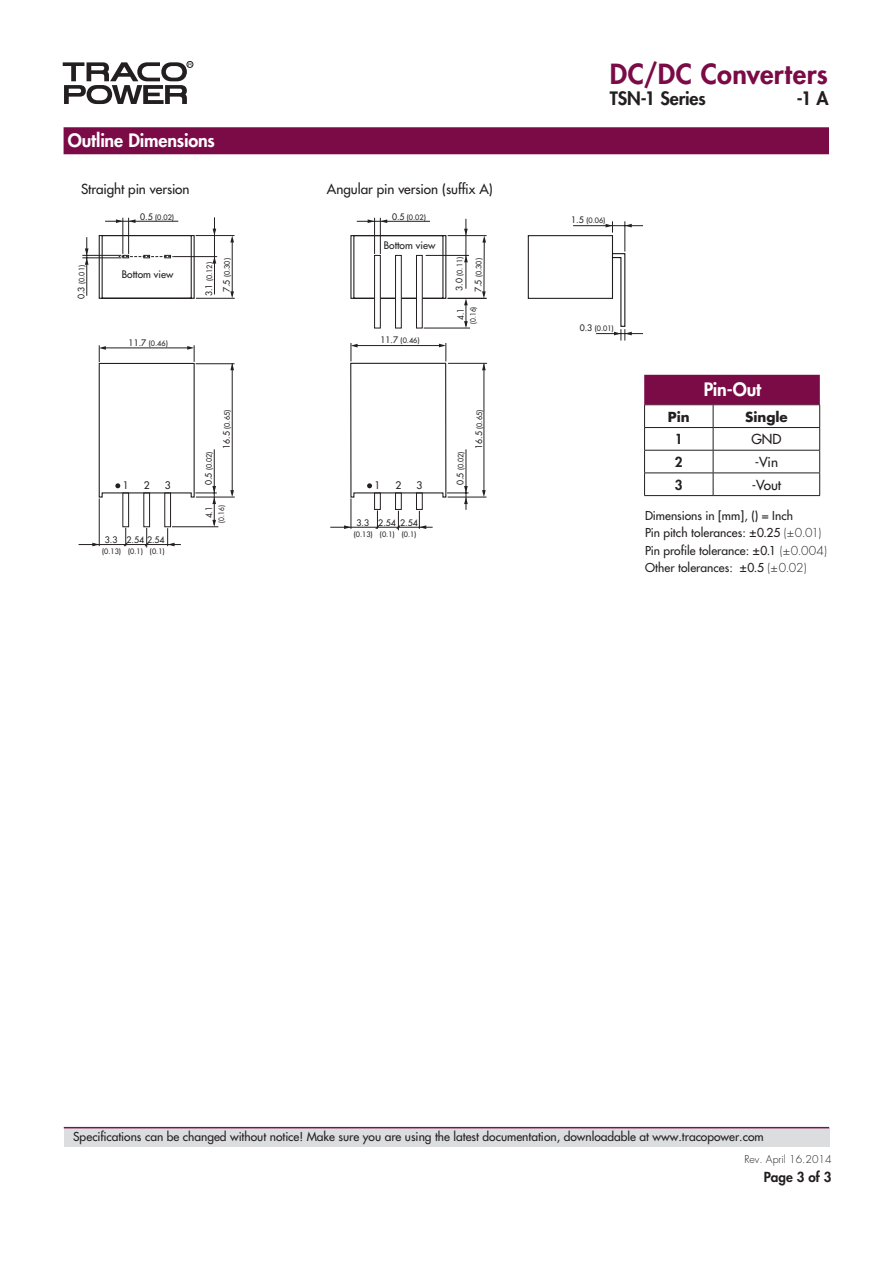
<style>
.page{position:relative;width:893px;height:1263px;background:#fff}
.page>*{position:absolute;margin:0;border:0;box-sizing:border-box;transform-origin:0 0}
.t1{font:800 27px "Futura";letter-spacing:.015em;color:#7b0b46}
.t2{font:800 18px "Futura";letter-spacing:-.01em;color:#fff}
.t3{font:800 18px "Futura";letter-spacing:-.01em;color:#231f20}
.t4{font:13.5px "Futura";letter-spacing:-.005em;color:#231f20}
.t5{font:800 13.5px "Futura";color:#231f20}
.t6{font:700 13.5px "Futura";color:#231f20}
.t7{font:12px/17.2px "Futura";color:#231f20}
.t8{font:300 10.5px "Futura";color:#231f20}
.t9{font:10.2px "Futura";color:#231f20}
.t10{font:8.7px "Futura";color:#231f20}
.t11{font:8.7px "Futura";color:#231f20;scale:.9 1}
.t12{font:7.35px "Futura";color:#231f20}
.t13{font:7.35px "Futura";color:#231f20;scale:.9 1}
.s1{font-size:8.7px}
.s2{font-weight:300}
</style>
<div class="page">
<div style="left:187px;top:61px;width:6px;height:7px;border:1px solid #231f20;border-radius:50%"></div>
<svg style="left:63px;top:62px;width:129px;height:42px"></svg>
<div style="left:64px;top:1128px;width:765px;height:18px;background:#dcdddf"></div>
<hr style="left:64px;top:1127px;width:765px;height:1px;background:#77154d">
<div style="left:64px;top:127px;width:765px;height:27px;background:#7b0b46"></div>
<hr style="left:644px;top:404px;width:69px;height:1px;background:#231f20">
<hr style="left:713px;top:404px;width:107px;height:1px;background:#231f20">
<hr style="left:644px;top:427px;width:69px;height:1px;background:#231f20">
<hr style="left:713px;top:427px;width:107px;height:1px;background:#231f20">
<hr style="left:644px;top:450px;width:69px;height:1px;background:#231f20">
<hr style="left:713px;top:450px;width:107px;height:1px;background:#231f20">
<hr style="left:644px;top:473px;width:69px;height:1px;background:#231f20">
<svg style="left:644px;top:405px;width:1px;height:90px"></svg>
<hr style="left:713px;top:473px;width:107px;height:1px;background:#231f20">
<svg style="left:713px;top:405px;width:1px;height:90px"></svg>
<svg style="left:819px;top:405px;width:1px;height:90px"></svg>
<hr style="left:644px;top:495px;width:69px;height:1px;background:#231f20">
<hr style="left:713px;top:495px;width:107px;height:1px;background:#231f20">
<div style="left:644px;top:375px;width:176px;height:29px;background:#7b0b46"></div>
<hr style="left:172px;top:526px;width:46px;height:1px;background:#231f20">
<hr style="left:196px;top:497px;width:39px;height:1px;background:#231f20">
<hr style="left:196px;top:363px;width:39px;height:1px;background:#231f20">
<svg style="left:230px;top:490px;width:4px;height:7px"></svg>
<svg style="left:230px;top:363px;width:4px;height:7px"></svg>
<hr style="left:232px;top:363px;width:1px;height:131px;background:#231f20">
<hr style="left:79px;top:544px;width:102px;height:1px;background:#231f20">
<hr style="left:196px;top:298px;width:39px;height:1px;background:#231f20">
<hr style="left:196px;top:235px;width:39px;height:1px;background:#231f20">
<svg style="left:230px;top:291px;width:4px;height:7px"></svg>
<svg style="left:230px;top:236px;width:4px;height:6px"></svg>
<hr style="left:232px;top:241px;width:1px;height:54px;background:#231f20">
<hr style="left:174px;top:256px;width:43px;height:1px;background:#231f20">
<hr style="left:214px;top:217px;width:1px;height:77px;background:#231f20">
<hr style="left:82px;top:255px;width:39px;height:1px;background:#231f20">
<hr style="left:82px;top:258px;width:39px;height:1px;background:#231f20">
<hr style="left:123px;top:218px;width:1px;height:36px;background:#231f20">
<hr style="left:128px;top:218px;width:1px;height:36px;background:#231f20">
<hr style="left:87px;top:237px;width:1px;height:59px;background:#231f20">
<svg style="left:85px;top:248px;width:4px;height:17px"></svg>
<svg style="left:129px;top:219px;width:7px;height:4px"></svg>
<hr style="left:105px;top:221px;width:73px;height:1px;background:#231f20">
<svg style="left:116px;top:219px;width:7px;height:4px"></svg>
<svg style="left:92px;top:345px;width:125px;height:202px"></svg>
<svg style="left:350px;top:234px;width:97px;height:65px"></svg>
<div style="left:374px;top:255px;width:7px;height:73px;background:#fff;border:1px solid #231f20"></div>
<div style="left:395px;top:255px;width:7px;height:73px;background:#fff;border:1px solid #231f20"></div>
<div style="left:416px;top:255px;width:7px;height:73px;background:#fff;border:1px solid #231f20"></div>
<hr style="left:448px;top:497px;width:38px;height:1px;background:#231f20">
<hr style="left:448px;top:363px;width:39px;height:1px;background:#231f20">
<svg style="left:482px;top:490px;width:4px;height:7px"></svg>
<svg style="left:482px;top:363px;width:4px;height:7px"></svg>
<hr style="left:484px;top:363px;width:1px;height:131px;background:#231f20">
<hr style="left:330px;top:527px;width:103px;height:1px;background:#231f20">
<hr style="left:448px;top:235px;width:39px;height:1px;background:#231f20">
<svg style="left:482px;top:291px;width:4px;height:7px"></svg>
<svg style="left:482px;top:236px;width:4px;height:6px"></svg>
<hr style="left:484px;top:241px;width:1px;height:55px;background:#231f20">
<hr style="left:426px;top:255px;width:43px;height:1px;background:#231f20">
<hr style="left:466px;top:219px;width:1px;height:70px;background:#231f20">
<svg style="left:464px;top:255px;width:4px;height:7px"></svg>
<svg style="left:464px;top:229px;width:4px;height:7px"></svg>
<hr style="left:374px;top:218px;width:1px;height:36px;background:#231f20">
<hr style="left:380px;top:218px;width:1px;height:36px;background:#231f20">
<hr style="left:357px;top:221px;width:73px;height:1px;background:#231f20">
<svg style="left:368px;top:219px;width:19px;height:4px"></svg>
<svg style="left:344px;top:343px;width:125px;height:187px"></svg>
<hr style="left:424px;top:328px;width:46px;height:1px;background:#231f20">
<hr style="left:448px;top:298px;width:38px;height:1px;background:#231f20">
<svg style="left:464px;top:299px;width:4px;height:29px"></svg>
<hr style="left:596px;top:333px;width:47px;height:1px;background:#231f20">
<svg style="left:98px;top:234px;width:97px;height:65px"></svg>
<div style="left:528px;top:235px;width:85px;height:64px;border:1px solid #231f20"></div>
<svg style="left:612px;top:253px;width:20px;height:88px"></svg>
<hr style="left:625px;top:221px;width:1px;height:31px;background:#231f20">
<hr style="left:573px;top:225px;width:70px;height:1px;background:#231f20">
<svg style="left:606px;top:221px;width:7px;height:12px"></svg>
<svg style="left:625px;top:224px;width:7px;height:3px"></svg>
<h2 class="t2" style="left:68px;top:129px;width:149px">Outline Dimensions</h2>
<p class="t4" style="left:81px;top:181px;width:110px">Straight pin version</p>
<p class="t4" style="left:327px;top:181px;width:167px">Angular pin version (suffix A)</p>
<p class="t12" style="left:77px;top:299px;width:36px;rotate:-90deg"><span class="s1">0.3</span> (0.01)</p>
<p class="t10" style="left:140px;top:211px;width:14px">0.5</p>
<p class="t12" style="left:155px;top:212px;width:20px">(0.02)</p>
<p class="t9" style="left:122px;top:268px;width:53px">Bottom view</p>
<p class="t12" style="left:129px;top:338px;width:41px"><span class="s1">11.7</span> (0.46)</p>
<p class="t9" style="left:123px;top:478px;width:7px">1</p>
<p class="t9" style="left:144px;top:478px;width:7px">2</p>
<p class="t9" style="left:165px;top:478px;width:7px">3</p>
<p class="t10" style="left:127px;top:534px;width:40px">2.54 2.54</p>
<p class="t10" style="left:105px;top:534px;width:14px">3.3</p>
<p class="t12" style="left:102px;top:547px;width:20px">(0.13)</p>
<p class="t12" style="left:128px;top:547px;width:38px">(0.1) (0.1)</p>
<p class="t12" style="left:205px;top:296px;width:36px;rotate:-90deg"><span class="s1">3.1</span> (0.12)</p>
<p class="t12" style="left:222px;top:277px;width:20px;rotate:-90deg">(0.30)</p>
<p class="t10" style="left:221px;top:292px;width:14px;rotate:-90deg">7.5</p>
<p class="t12" style="left:205px;top:485px;width:35px;rotate:-90deg"><span class="s1">0.5</span> (0.02)</p>
<p class="t12" style="left:222px;top:449px;width:41px;rotate:-90deg"><span class="s1">16.5</span> (0.65)</p>
<p class="t11" style="left:204px;top:518px;width:14px;rotate:-90deg">4.1</p>
<p class="t13" style="left:217px;top:523px;width:20px;rotate:-90deg">(0.16)</p>
<p class="t10" style="left:392px;top:211px;width:14px">0.5</p>
<p class="t12" style="left:407px;top:212px;width:20px">(0.02)</p>
<p class="t9" style="left:384px;top:238px;width:53px">Bottom view</p>
<p class="t12" style="left:380px;top:336px;width:41px"><span class="s1">11.7</span> (0.46)</p>
<p class="t12" style="left:455px;top:291px;width:36px;rotate:-90deg"><span class="s1">3.0</span> (0.11)</p>
<p class="t12" style="left:474px;top:292px;width:36px;rotate:-90deg"><span class="s1">7.5</span> (0.30)</p>
<p class="t11" style="left:455px;top:320px;width:14px;rotate:-90deg">4.1</p>
<p class="t13" style="left:469px;top:324px;width:20px;rotate:-90deg">(0.16)</p>
<p class="t9" style="left:375px;top:478px;width:7px">1</p>
<p class="t9" style="left:395px;top:478px;width:7px">2</p>
<p class="t9" style="left:416px;top:478px;width:7px">3</p>
<p class="t10" style="left:378px;top:517px;width:19px">2.54</p>
<p class="t12" style="left:380px;top:530px;width:38px">(0.1) (0.1)</p>
<p class="t10" style="left:400px;top:517px;width:19px">2.54</p>
<p class="t10" style="left:357px;top:517px;width:14px">3.3</p>
<p class="t12" style="left:354px;top:530px;width:20px">(0.13)</p>
<p class="t12" style="left:456px;top:485px;width:35px;rotate:-90deg"><span class="s1">0.5</span> (0.02)</p>
<p class="t12" style="left:475px;top:449px;width:41px;rotate:-90deg"><span class="s1">16.5</span> (0.65)</p>
<h1 class="t1" style="left:610px;top:57px;width:219px">DC/DC Converters</h1>
<h2 class="t3" style="left:610px;top:87px;width:97px">TSN-1 Series</h2>
<h2 class="t3" style="left:797px;top:87px;width:33px">-1 A</h2>
<p class="t12" style="left:571px;top:216px;width:36px"><span class="s1">1.5</span> (0.06)</p>
<p class="t12" style="left:580px;top:324px;width:36px"><span class="s1">0.3</span> (0.01)</p>
<h2 class="t2" style="left:704px;top:378px;width:59px">Pin-Out</h2>
<p class="t6" style="left:668px;top:407px;width:23px">Pin</p>
<p class="t6" style="left:745px;top:407px;width:44px">Single</p>
<p class="t5" style="left:675px;top:431px;width:9px">1</p>
<p class="t4" style="left:751px;top:431px;width:32px">GND</p>
<p class="t5" style="left:675px;top:453px;width:9px">2</p>
<p class="t4" style="left:755px;top:453px;width:25px">-Vin</p>
<p class="t5" style="left:675px;top:476px;width:9px">3</p>
<p class="t4" style="left:752px;top:476px;width:31px">-Vout</p>
<p class="t7" style="left:645px;top:507px;width:183px">Dimensions in [mm], () = Inch<br>Pin pitch tolerances: ±0.25 <span class="s2">(±0.01)<br></span>Pin profile tolerance: ±0.1 <span class="s2">(±0.004)<br></span>Other tolerances: ±0.5 <span class="s2">(±0.02)</span></p>
<p class="t7" style="left:73px;top:1128px;width:692px">Specifications can be changed without notice! Make sure you are using the latest documentation, downloadable at www.tracopower.com</p>
<p class="t8" style="left:744px;top:1153px;width:89px">Rev. April 16.2014</p>
<p class="t5" style="left:764px;top:1168px;width:69px">Page 3 of 3</p>
</div>
